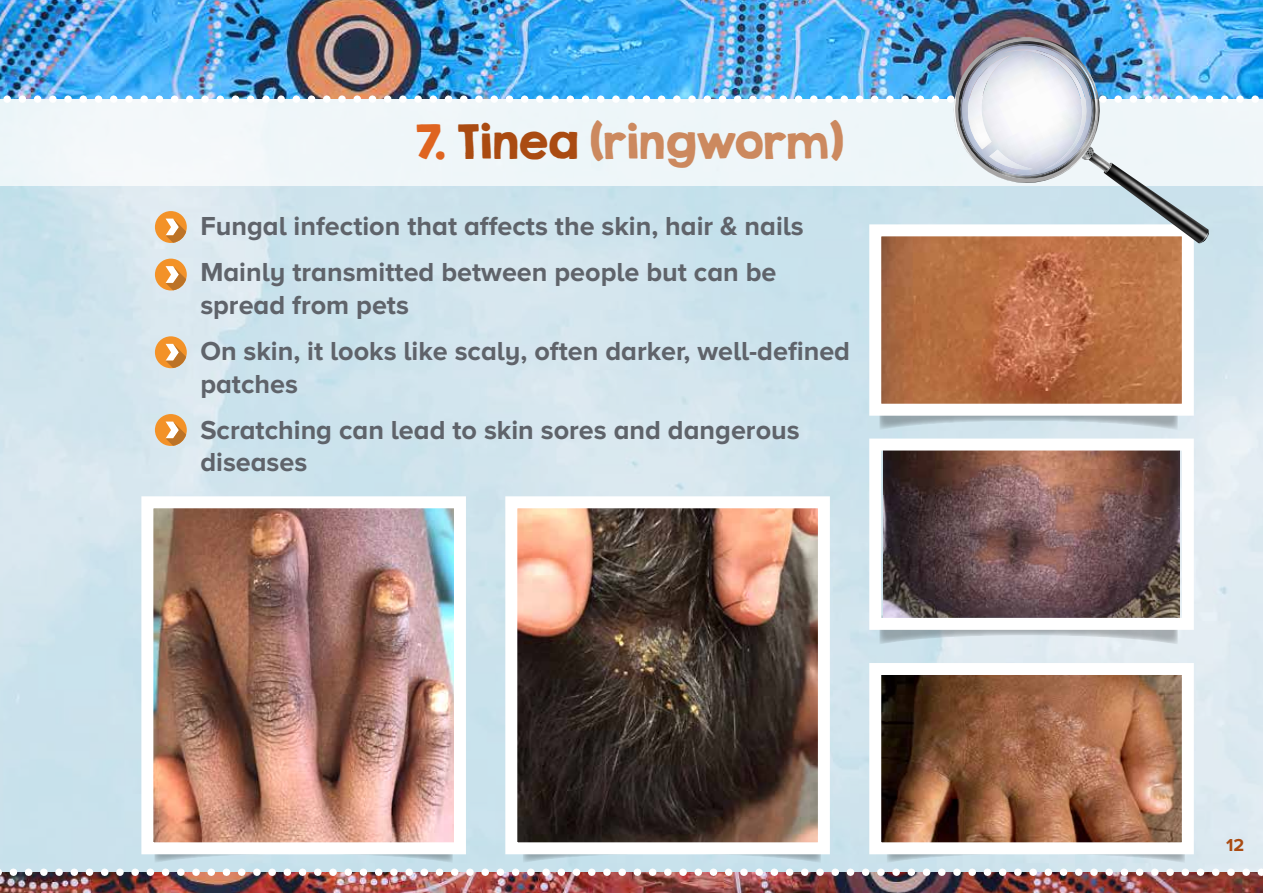
<style>
.page{position:relative;width:1263px;height:893px;background:#fff}
.page>*{position:absolute;margin:0;border:0;box-sizing:border-box;transform-origin:0 0}
.t1{font:42px "KG Second Chances Solid";color:#cc895f}
.t2{font:700 27px/46.5px "Proxima Nova A";color:#5f636a}
.t3{font:700 18px "Proxima Nova";color:#aa4b12}
.s1{color:#df6420}
.s2{color:#aa4b12}
</style>
<div class="page">
<img style="left:0;top:186px;width:1263px;height:628px">
<img style="left:0;top:0;width:1263px;height:38px">
<img style="left:0;top:879px;width:1263px;height:14px">
<div style="left:155px;top:259px;width:32px;height:31px;background:#f39228;border-radius:50%"></div>
<svg style="left:166px;top:266px;width:20px;height:24px"></svg>
<div style="left:155px;top:211px;width:32px;height:32px;background:#f39228;border-radius:50%"></div>
<svg style="left:166px;top:219px;width:20px;height:24px"></svg>
<img style="left:882px;top:676px;width:299px;height:138px">
<div style="left:155px;top:414px;width:32px;height:32px;background:#f39228;border-radius:50%"></div>
<svg style="left:166px;top:422px;width:20px;height:24px"></svg>
<img style="left:518px;top:509px;width:299px;height:305px">
<div style="left:505px;top:496px;width:325px;height:358px;border:12px solid #fff"></div>
<img style="left:0;top:814px;width:1263px;height:65px">
<img style="left:154px;top:509px;width:299px;height:332px">
<div style="left:141px;top:496px;width:325px;height:358px;border:12px solid #fff"></div>
<svg style="left:879px;top:615px;width:299px;height:29px;background:#c3ced4"></svg>
<img style="left:883px;top:452px;width:297px;height:165px">
<div style="left:869px;top:439px;width:325px;height:191px;border:12px solid #fff"></div>
<svg style="left:879px;top:416px;width:299px;height:14px;background:#bcccd4"></svg>
<img style="left:882px;top:237px;width:299px;height:166px">
<div style="left:869px;top:224px;width:325px;height:192px;border:12px solid #fff"></div>
<img style="left:1104px;top:186px;width:105px;height:57px">
<img style="left:1209px;top:229px;width:1px;height:14px">
<img style="left:1198px;top:229px;width:11px;height:14px">
<img style="left:962px;top:34px;width:146px;height:153px">
<img style="left:0;top:38px;width:1263px;height:148px">
<img style="left:951px;top:40px;width:151px;height:140px">
<img style="left:953px;top:42px;width:147px;height:138px">
<img style="left:1002px;top:49px;width:93px;height:121px">
<img style="left:989px;top:150px;width:44px;height:21px">
<img style="left:967px;top:56px;width:43px;height:93px">
<img style="left:954px;top:69px;width:9px;height:100px">
<img style="left:963px;top:68px;width:21px;height:101px">
<img style="left:1068px;top:54px;width:29px;height:95px">
<div style="left:155px;top:336px;width:32px;height:32px;background:#f39228;border-radius:50%"></div>
<svg style="left:166px;top:344px;width:20px;height:24px"></svg>
<h1 class="t1" style="left:416px;top:115px;width:429px"><span class="s1">7.</span> <span class="s2">Tinea</span> (ringworm)</h1>
<p class="t2" style="left:200px;top:202px;width:605px">Fungal infection that affects the skin, hair &amp; nails<br>Mainly transmitted between people but can be</p>
<p class="t2" style="left:200px;top:281px;width:651px">spread from pets<br>On skin, it looks like scaly, often darker, well-defined</p>
<p class="t2" style="left:200px;top:360px;width:601px">patches<br>Scratching can lead to skin sores and dangerous</p>
<p class="t2" style="left:200px;top:439px;width:108px">diseases</p>
<p class="t3" style="left:1226px;top:831px;width:20px">12</p>
</div>
